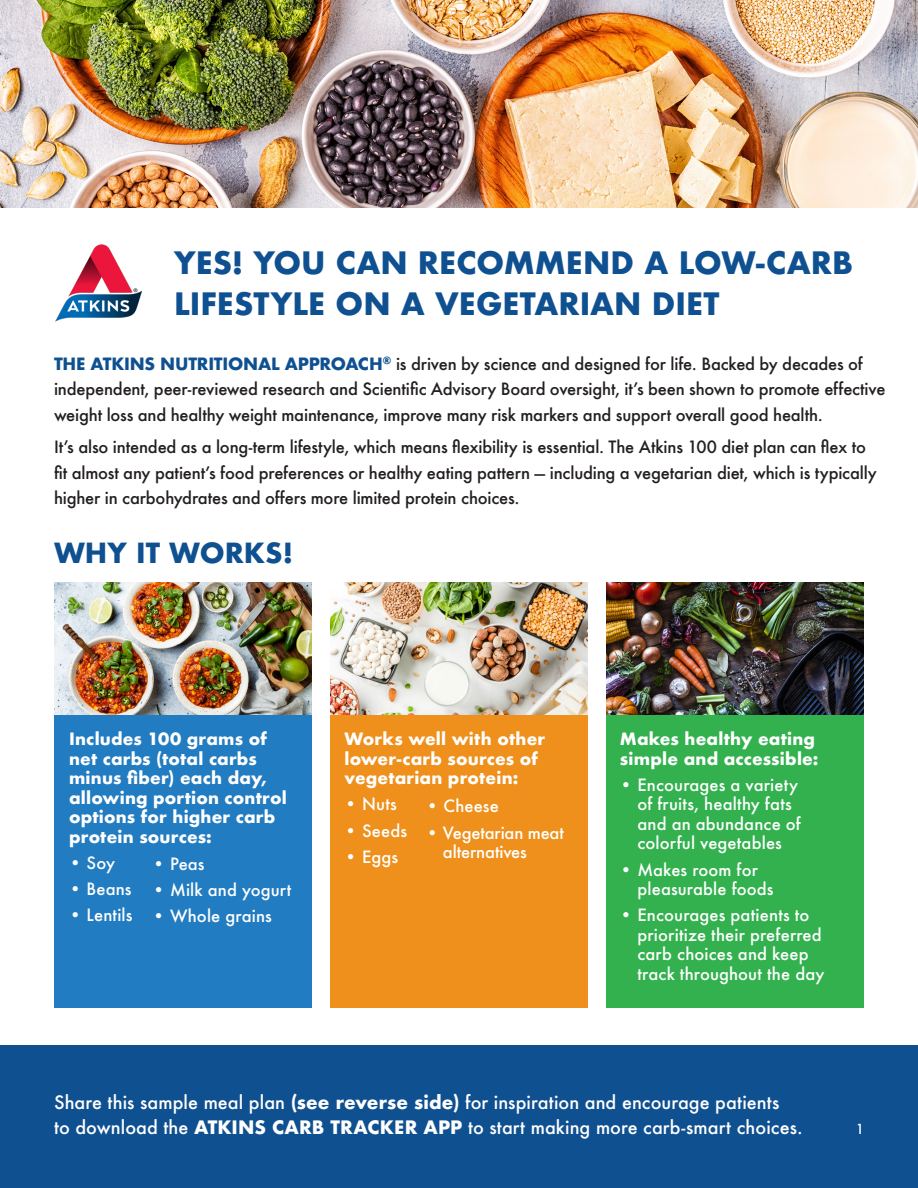
<style>
.page{position:relative;width:918px;height:1188px;background:#fff}
.page>*{position:absolute;margin:0;border:0;box-sizing:border-box;transform-origin:0 0}
.t1{font:700 30px/40.5px "Futura";color:#0f5091}
.t2{font:700 27px "Futura";color:#0f5091}
.t3{font:500 18px/25.5px "Futura";letter-spacing:.005em;color:#fff}
.t4{font:500 16.5px/25.5px "Futura";letter-spacing:-.01em;color:#231f20}
.t5{font:500 16.5px/19.5px "Futura";letter-spacing:.01em;color:#fff}
.t6{font:700 16.5px/19.5px "Futura";letter-spacing:.01em;color:#fff}
.t7{font:500 16.5px/19.5px "Futura";letter-spacing:-.01em;color:#fff}
.t8{font:500 13.5px "Futura";color:#fff}
.s1{font-weight:700;color:#0f5091}
.s2{font-weight:700}
</style>
<div class="page">
<div style="left:0;top:1045px;width:918px;height:143px;background:#0f5091"></div>
<img style="left:0;top:0;width:918px;height:207px">
<div style="left:54px;top:714px;width:258px;height:294px;background:#227cc1"></div>
<div style="left:330px;top:714px;width:258px;height:294px;background:#ee901b"></div>
<div style="left:606px;top:714px;width:258px;height:294px;background:#32b14e"></div>
<img style="left:55px;top:245px;width:87px;height:76px">
<img style="left:54px;top:582px;width:258px;height:132px">
<img style="left:330px;top:582px;width:258px;height:132px">
<img style="left:606px;top:582px;width:258px;height:132px">
<p class="t1" style="left:174px;top:243px;width:680px">YES! YOU CAN RECOMMEND A LOW-CARB<br>LIFESTYLE ON A VEGETARIAN DIET</p>
<p class="t4" style="left:54px;top:351px;width:833px"><span class="s1">THE ATKINS NUTRITIONAL APPROACH</span><sup>®</sup> is driven by science and designed for life. Backed by decades of independent, peer-reviewed research and Scientific Advisory Board oversight, it’s been shown to promote effective weight loss and healthy weight maintenance, improve many risk markers and support overall good health.</p>
<p class="t4" style="left:54px;top:434px;width:824px">It’s also intended as a long-term lifestyle, which means flexibility is essential. The Atkins 100 diet plan can flex to fit almost any patient’s food preferences or healthy eating pattern — including a vegetarian diet, which is typically higher in carbohydrates and offers more limited protein choices.</p>
<p class="t2" style="left:54px;top:533px;width:241px">WHY IT WORKS!</p>
<p class="t6" style="left:69px;top:729px;width:219px">Includes 100 grams of net carbs (total carbs minus fiber) each day, allowing portion control options for higher carb protein sources:</p>
<p class="t5" style="left:69px;top:853px;width:47px">• Soy</p>
<p class="t5" style="left:69px;top:879px;width:64px">• Beans</p>
<p class="t5" style="left:69px;top:905px;width:65px">• Lentils</p>
<p class="t5" style="left:153px;top:854px;width:54px">• Peas</p>
<p class="t5" style="left:153px;top:880px;width:140px">• Milk and yogurt</p>
<p class="t5" style="left:153px;top:906px;width:121px">• Whole grains</p>
<p class="t6" style="left:345px;top:729px;width:202px">Works well with other lower-carb sources of vegetarian protein:</p>
<p class="t5" style="left:345px;top:794px;width:54px">• Nuts</p>
<p class="t5" style="left:345px;top:820px;width:64px">• Seeds</p>
<p class="t5" style="left:345px;top:847px;width:55px">• Eggs</p>
<p class="t5" style="left:426px;top:796px;width:74px">• Cheese</p>
<p class="t7" style="left:443px;top:822px;width:122px;text-indent:-17px">• Vegetarian meat alternatives</p>
<p class="t6" style="left:620px;top:729px;width:200px">Makes healthy eating simple and accessible:</p>
<p class="t5" style="left:637px;top:775px;width:165px;text-indent:-18px">• Encourages a variety of fruits, healthy fats and an abundance of colorful vegetables</p>
<p class="t5" style="left:637px;top:859px;width:138px;text-indent:-18px">• Makes room for pleasurable foods</p>
<p class="t5" style="left:637px;top:905px;width:189px;text-indent:-18px">• Encourages patients to prioritize their preferred carb choices and keep track throughout the day</p>
<p class="t3" style="left:54px;top:1089px;width:750px">Share this sample meal plan <span class="s2">(see reverse side)</span> for inspiration and encourage patients<br>to download the <span class="s2">ATKINS CARB TRACKER APP</span> to start making more carb-smart choices.</p>
<p class="t8" style="left:856px;top:1120px;width:10px">1</p>
</div>
